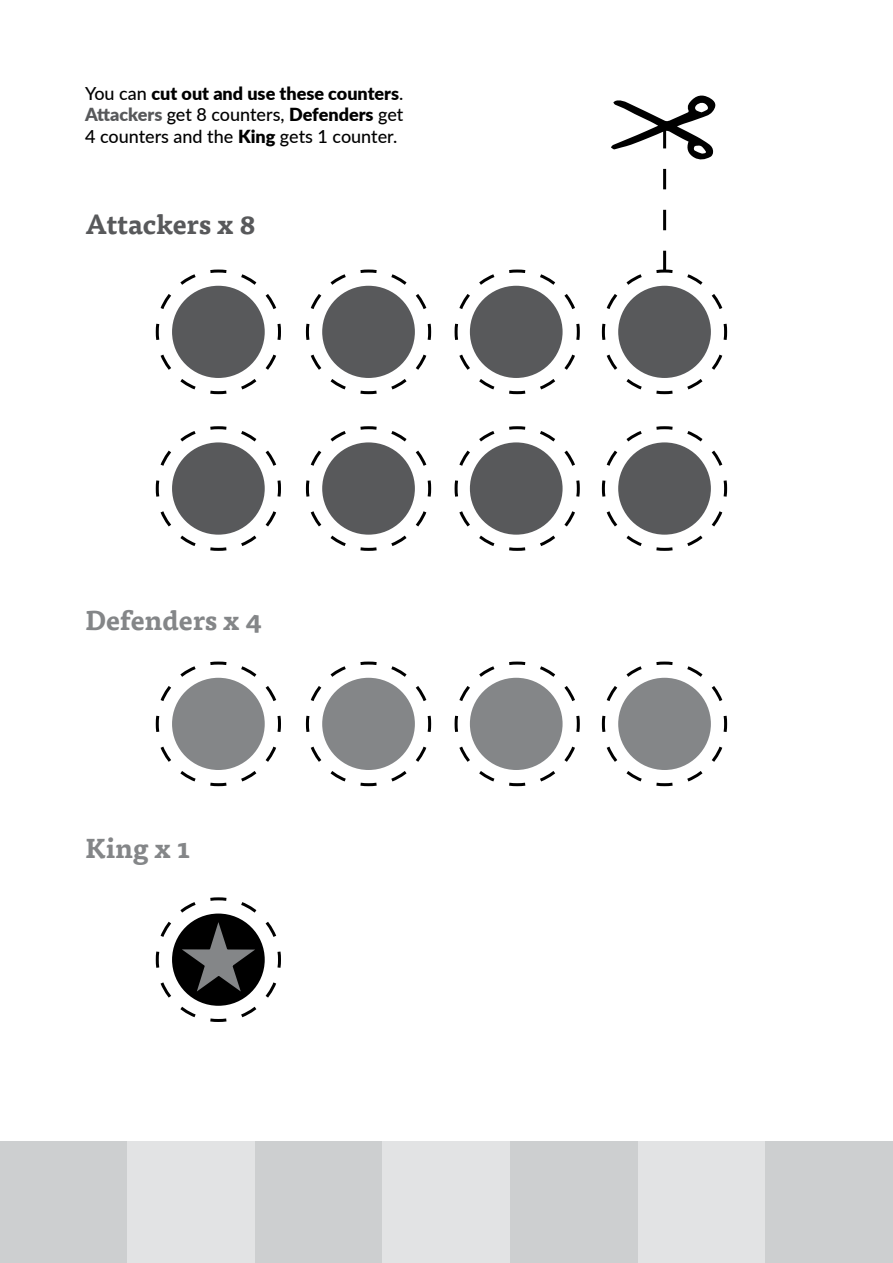
<style>
.page{position:relative;width:893px;height:1263px;background:#fff}
.page>*{position:absolute;margin:0;border:0;box-sizing:border-box;transform-origin:0 0}
.t1{font:700 27px "Tisa Pro";color:#848688}
.t2{font:700 27px "Tisa Pro";color:#58595b}
.t3{font:500 18px/21.6px "Lato";color:#000;text-align:justify}
.s1{font-weight:900}
.s2{font-weight:900;color:#58595b}
</style>
<div class="page">
<svg style="left:155px;top:269px;width:126px;height:126px"></svg>
<svg style="left:155px;top:426px;width:126px;height:125px"></svg>
<svg style="left:155px;top:661px;width:126px;height:126px"></svg>
<svg style="left:305px;top:269px;width:127px;height:126px"></svg>
<svg style="left:305px;top:426px;width:127px;height:125px"></svg>
<svg style="left:305px;top:661px;width:127px;height:126px"></svg>
<svg style="left:454px;top:269px;width:126px;height:126px"></svg>
<svg style="left:454px;top:426px;width:126px;height:125px"></svg>
<svg style="left:454px;top:661px;width:126px;height:126px"></svg>
<svg style="left:601px;top:426px;width:127px;height:125px"></svg>
<svg style="left:601px;top:661px;width:127px;height:126px"></svg>
<div style="left:172px;top:286px;width:93px;height:92px;background:#58595b;border-radius:50%"></div>
<div style="left:172px;top:442px;width:93px;height:93px;background:#58595b;border-radius:50%"></div>
<div style="left:172px;top:678px;width:93px;height:92px;background:#848688;border-radius:50%"></div>
<div style="left:618px;top:442px;width:93px;height:93px;background:#58595b;border-radius:50%"></div>
<div style="left:618px;top:678px;width:93px;height:92px;background:#848688;border-radius:50%"></div>
<div style="left:322px;top:286px;width:93px;height:92px;background:#58595b;border-radius:50%"></div>
<div style="left:322px;top:442px;width:93px;height:93px;background:#58595b;border-radius:50%"></div>
<div style="left:322px;top:678px;width:93px;height:92px;background:#848688;border-radius:50%"></div>
<div style="left:470px;top:286px;width:93px;height:92px;background:#58595b;border-radius:50%"></div>
<div style="left:470px;top:442px;width:93px;height:93px;background:#58595b;border-radius:50%"></div>
<div style="left:470px;top:678px;width:93px;height:92px;background:#848688;border-radius:50%"></div>
<svg style="left:155px;top:897px;width:126px;height:125px"></svg>
<svg style="left:601px;top:95px;width:127px;height:300px"></svg>
<div style="left:0;top:1141px;width:128px;height:122px;background:#cdcfd0"></div>
<div style="left:128px;top:1141px;width:127px;height:122px;background:#e2e3e4"></div>
<div style="left:255px;top:1141px;width:128px;height:122px;background:#cdcfd0"></div>
<div style="left:383px;top:1141px;width:127px;height:122px;background:#e2e3e4"></div>
<div style="left:510px;top:1141px;width:128px;height:122px;background:#cdcfd0"></div>
<div style="left:638px;top:1141px;width:127px;height:122px;background:#e2e3e4"></div>
<div style="left:765px;top:1141px;width:128px;height:122px;background:#cdcfd0"></div>
<p class="t3" style="left:85px;top:81px;width:320px">You can <span class="s1">cut out and use these counters</span>.<br><span class="s2">Attackers</span> get 8 counters, <span class="s1">Defenders</span> get 4 counters and the <span class="s1">King</span> gets 1 counter.</p>
<h1 class="t2" style="left:85px;top:203px;width:173px">Attackers x 8</h1>
<h1 class="t1" style="left:85px;top:599px;width:178px">Defenders x 4</h1>
<h1 class="t1" style="left:85px;top:827px;width:107px">King x 1</h1>
</div>
